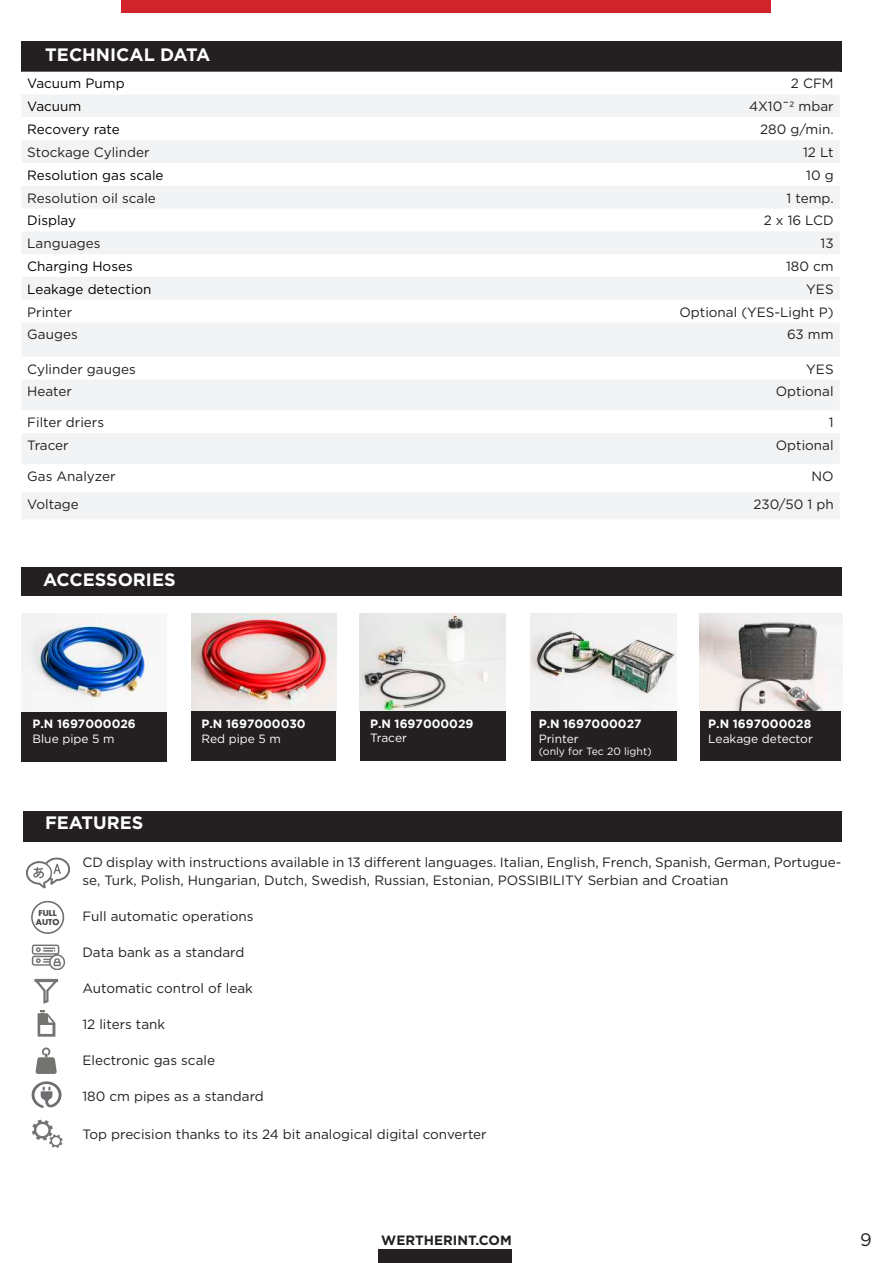
<style>
.page{position:relative;width:893px;height:1263px;background:#fff}
.page>*{position:absolute;margin:0;border:0;box-sizing:border-box;transform-origin:0 0}
.t1{font:700 18px "Gotham";color:#fff}
.t2{font:18px "Gotham";color:#231f20}
.t3{font:13.5px/18px "Gotham";color:#231f20}
.t4{font:13.5px "Gotham";color:#000}
.t5{font:700 13.5px "Gotham";color:#231f20}
.t6{font:700 12px "Gotham";color:#fff}
.t7{font:12px "Gotham";color:#fff}
.t8{font:10.5px "Gotham";color:#fff}
.t9{font:700 7.95px/9.4px "Futura";color:#454849;text-align:center}
</style>
<div class="page">
<div style="left:122px;top:0;width:649px;height:13px;background:#d1232a"></div>
<div style="left:379px;top:1249px;width:133px;height:14px;background:#231f20"></div>
<div style="left:21px;top:41px;width:820px;height:31px;background:#241f21"></div>
<div style="left:23px;top:811px;width:818px;height:31px;background:#241f21"></div>
<svg style="left:26px;top:857px;width:44px;height:32px"></svg>
<div style="left:31px;top:901px;width:33px;height:33px;border:2px solid #6d6e71;border-radius:50%"></div>
<img style="left:31px;top:944px;width:35px;height:26px">
<svg style="left:31px;top:1081px;width:31px;height:27px"></svg>
<svg style="left:32px;top:1119px;width:31px;height:29px"></svg>
<svg style="left:38px;top:1010px;width:17px;height:27px"></svg>
<svg style="left:35px;top:979px;width:23px;height:24px"></svg>
<div style="left:22px;top:95px;width:817px;height:22px;background:#f2f3f4"></div>
<div style="left:22px;top:141px;width:817px;height:22px;background:#f2f3f4"></div>
<svg style="left:22px;top:186px;width:817px;height:333px;fill:#f2f3f4"></svg>
<div style="left:21px;top:567px;width:820px;height:29px;background:#241f21"></div>
<img style="left:21px;top:613px;width:128px;height:91px">
<img style="left:191px;top:613px;width:145px;height:98px">
<img style="left:360px;top:613px;width:146px;height:98px">
<img style="left:531px;top:613px;width:145px;height:98px">
<img style="left:713px;top:613px;width:129px;height:98px">
<div style="left:21px;top:712px;width:146px;height:49px;background:#241f21"></div>
<div style="left:191px;top:711px;width:145px;height:49px;background:#241f21"></div>
<div style="left:360px;top:711px;width:146px;height:49px;background:#241f21"></div>
<div style="left:531px;top:711px;width:145px;height:49px;background:#241f21"></div>
<div style="left:700px;top:711px;width:140px;height:49px;background:#241f21"></div>
<svg style="left:36px;top:1047px;width:21px;height:27px"></svg>
<h1 class="t1" style="left:45px;top:42px;width:167px">TECHNICAL DATA</h1>
<p class="t4" style="left:27px;top:75px;width:99px">Vacuum Pump</p>
<p class="t3" style="left:791px;top:74px;width:44px">2 CFM</p>
<p class="t4" style="left:27px;top:98px;width:56px">Vacuum</p>
<p class="t3" style="left:749px;top:97px;width:86px">4X10¯2 mbar</p>
<p class="t4" style="left:27px;top:121px;width:94px">Recovery rate</p>
<p class="t3" style="left:760px;top:120px;width:75px">280 g/min.</p>
<p class="t3" style="left:27px;top:143px;width:124px">Stockage Cylinder</p>
<p class="t3" style="left:803px;top:143px;width:32px">12 Lt</p>
<p class="t4" style="left:27px;top:166px;width:138px">Resolution gas scale</p>
<p class="t3" style="left:806px;top:166px;width:29px">10 g</p>
<p class="t3" style="left:27px;top:188px;width:130px">Resolution oil scale</p>
<p class="t3" style="left:786px;top:188px;width:49px">1 temp.</p>
<p class="t4" style="left:27px;top:212px;width:50px">Display</p>
<p class="t3" style="left:764px;top:211px;width:71px">2 x 16 LCD</p>
<p class="t3" style="left:27px;top:234px;width:75px">Languages</p>
<p class="t3" style="left:820px;top:234px;width:15px">13</p>
<p class="t4" style="left:27px;top:258px;width:107px">Charging Hoses</p>
<p class="t3" style="left:786px;top:257px;width:49px">180 cm</p>
<p class="t4" style="left:27px;top:280px;width:126px">Leakage detection</p>
<p class="t3" style="left:806px;top:280px;width:29px">YES</p>
<p class="t3" style="left:27px;top:302px;width:47px">Printer</p>
<p class="t3" style="left:679px;top:302px;width:156px">Optional (YES-Light P)</p>
<p class="t3" style="left:27px;top:325px;width:52px">Gauges</p>
<p class="t3" style="left:787px;top:325px;width:48px">63 mm</p>
<p class="t3" style="left:27px;top:360px;width:110px">Cylinder gauges</p>
<p class="t3" style="left:806px;top:360px;width:29px">YES</p>
<p class="t3" style="left:27px;top:382px;width:46px">Heater</p>
<p class="t3" style="left:776px;top:382px;width:59px">Optional</p>
<p class="t3" style="left:27px;top:413px;width:78px">Filter driers</p>
<p class="t3" style="left:829px;top:413px;width:6px">1</p>
<p class="t3" style="left:27px;top:436px;width:43px">Tracer</p>
<p class="t3" style="left:776px;top:436px;width:59px">Optional</p>
<p class="t3" style="left:27px;top:467px;width:90px">Gas Analyzer</p>
<p class="t3" style="left:811px;top:467px;width:24px">NO</p>
<p class="t3" style="left:27px;top:495px;width:53px">Voltage</p>
<p class="t3" style="left:753px;top:495px;width:82px">230/50 1 ph</p>
<h1 class="t1" style="left:43px;top:568px;width:134px">ACCESSORIES</h1>
<p class="t6" style="left:32px;top:717px;width:105px">P.N 1697000026</p>
<p class="t7" style="left:32px;top:731px;width:84px">Blue pipe 5 m</p>
<h1 class="t1" style="left:45px;top:811px;width:100px">FEATURES</h1>
<p class="t6" style="left:202px;top:717px;width:106px">P.N 1697000030</p>
<p class="t7" style="left:202px;top:731px;width:81px">Red pipe 5 m</p>
<p class="t6" style="left:370px;top:717px;width:105px">P.N 1697000029</p>
<p class="t7" style="left:370px;top:730px;width:38px">Tracer</p>
<p class="t6" style="left:539px;top:717px;width:104px">P.N 1697000027</p>
<p class="t7" style="left:539px;top:731px;width:42px">Printer</p>
<p class="t8" style="left:539px;top:745px;width:115px">(only for Tec 20 light)</p>
<p class="t6" style="left:708px;top:717px;width:104px">P.N 1697000028</p>
<p class="t7" style="left:708px;top:731px;width:106px">Leakage detector</p>
<p class="t9" style="left:36px;top:908px;width:25px">FULL<br>AUTO</p>
<p class="t3" style="left:82px;top:853px;width:760px">CD display with instructions available in 13 different languages. Italian, English, French, Spanish, German, Portugue&shy;se, Turk, Polish, Hungarian, Dutch, Swedish, Russian, Estonian, POSSIBILITY Serbian and Croatian</p>
<p class="t3" style="left:82px;top:907px;width:173px">Full automatic operations</p>
<p class="t3" style="left:82px;top:943px;width:164px">Data bank as a standard</p>
<p class="t3" style="left:82px;top:979px;width:172px">Automatic control of leak</p>
<p class="t3" style="left:82px;top:1015px;width:84px">12 liters tank</p>
<p class="t3" style="left:82px;top:1051px;width:134px">Electronic gas scale</p>
<p class="t3" style="left:82px;top:1087px;width:183px">180 cm pipes as a standard</p>
<p class="t3" style="left:82px;top:1124px;width:406px">Top precision thanks to its 24 bit analogical digital converter</p>
<p class="t5" style="left:381px;top:1231px;width:132px">WERTHERINT.COM</p>
<h1 class="t2" style="left:860px;top:1227px;width:13px">9</h1>
</div>
